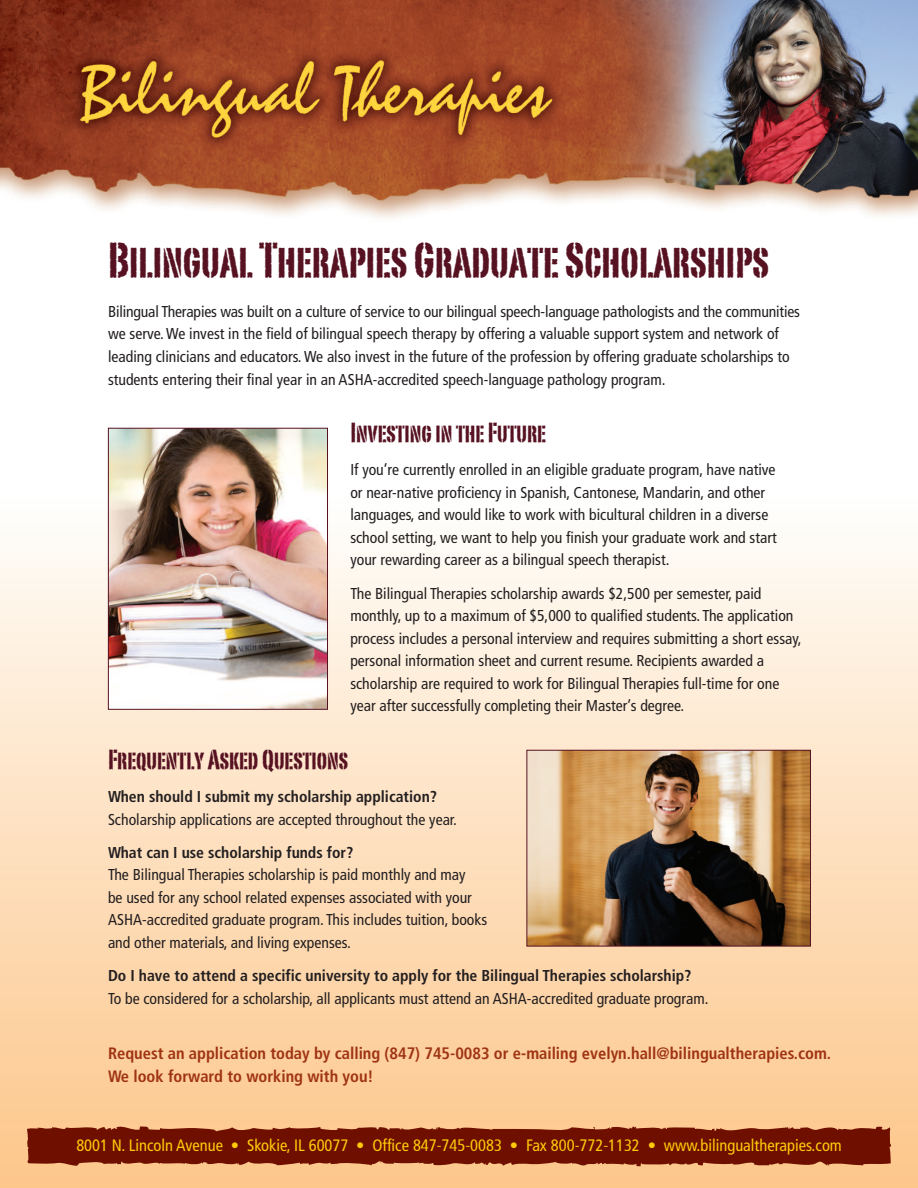
<style>
.page{position:relative;width:918px;height:1188px;background:#fff}
.page>*{position:absolute;margin:0;border:0;box-sizing:border-box;transform-origin:0 0}
.t1{font:48px "Portago ITCTT";color:#571222}
.t2{font:27px "Portago ITCTT";color:#571222}
.t3{font:700 condensed 16.5px/22.5px "Frutiger";color:#9f3413}
.t4{font:condensed 16.5px "Frutiger";color:#feca0a}
.t5{font:condensed 15.75px/22.5px "Frutiger";color:#231f20}
.t6{font:700 condensed 15.75px "Frutiger";color:#231f20}
.s1{font-stretch:normal}
.s2{font-family:"Frutiger 57 Cn";font-stretch:normal}
</style>
<div class="page">
<img style="left:0;top:0;width:918px;height:218px">
<div style="left:0;top:499px;width:918px;height:689px;background:linear-gradient(to bottom,#fefdfa,#fdc588)"></div>
<svg style="left:27px;top:1126px;width:864px;height:41px;background:#842a15"></svg>
<img style="left:528px;top:752px;width:281px;height:193px">
<div style="left:526px;top:750px;width:285px;height:197px;border:1px solid #571222"></div>
<img style="left:110px;top:430px;width:216px;height:278px">
<div style="left:108px;top:428px;width:220px;height:282px;border:1px solid #571222"></div>
<h1 class="t1" style="left:108px;top:230px;width:662px">Bilingual Therapies Graduate Scholarships</h1>
<p class="t5" style="left:108px;top:302px;width:694px">Bilingual Therapies was built on a culture of service to our bilingual speech-language pathologists and the communities we serve. We invest in the field of bilingual speech therapy by offering a valuable support system and network of leading clinicians and educators. We also invest in the future of the profession by offering graduate scholarships to students entering their final year in an ASHA-accredited speech-language pathology program.</p>
<h2 class="t2" style="left:350px;top:416px;width:197px">Investing in the Future</h2>
<p class="t5" style="left:350px;top:460px;width:428px">If you’re currently enrolled in an eligible graduate program, have native or near-native proficiency in Spanish, Cantonese, Mandarin, and other languages, and would like to work with bicultural children in a diverse school setting, we want to help you finish your graduate work and start your rewarding career as a bilingual speech therapist.</p>
<p class="t5" style="left:350px;top:583px;width:453px">The Bilingual Therapies scholarship awards $2,500 per semester, paid monthly, up to a maximum of $5,000 to qualified students. The application process includes a personal interview and requires submitting a short essay, personal information sheet and current resume. Recipients awarded a scholarship are required to work for Bilingual Therapies full-time for one year after successfully completing their Master’s degree.</p>
<h2 class="t2" style="left:108px;top:742px;width:242px">Frequently Asked Questions</h2>
<p class="t6" style="left:108px;top:790px;width:331px">When should I submit my scholarship application?</p>
<p class="t5" style="left:108px;top:809px;width:350px">Scholarship applications are accepted throughout the year.</p>
<p class="t6" style="left:108px;top:846px;width:247px">What can I use scholarship funds for?</p>
<p class="t5" style="left:108px;top:865px;width:381px">The Bilingual Therapies scholarship is paid monthly and may<br>be used for any school related expenses associated with your ASHA-accredited graduate program. This includes tuition, books and other materials, and living expenses.</p>
<p class="t6" style="left:108px;top:969px;width:585px">Do I have to attend a specific university to apply for the Bilingual Therapies scholarship?</p>
<p class="t5" style="left:108px;top:988px;width:602px">To be considered for a scholarship, all applicants must attend an ASHA-accredited graduate program.</p>
<p class="t3" style="left:108px;top:1044px;width:725px">Request an application today by calling (<span class="s1">847</span>) <span class="s1">745-0083</span> or e-mailing <span class="s1">evelyn.hall</span>@bilingualtherapies.com.<br>We look forward to working with you!</p>
<p class="t4" style="left:76px;top:1139px;width:767px">8001 N. Lincoln Avenue • Skokie, IL 60077 • Office <span class="s2">847-745-0083</span> • Fax <span class="s2">800-772-1132</span> • www.bilingualtherapies.com</p>
</div>
